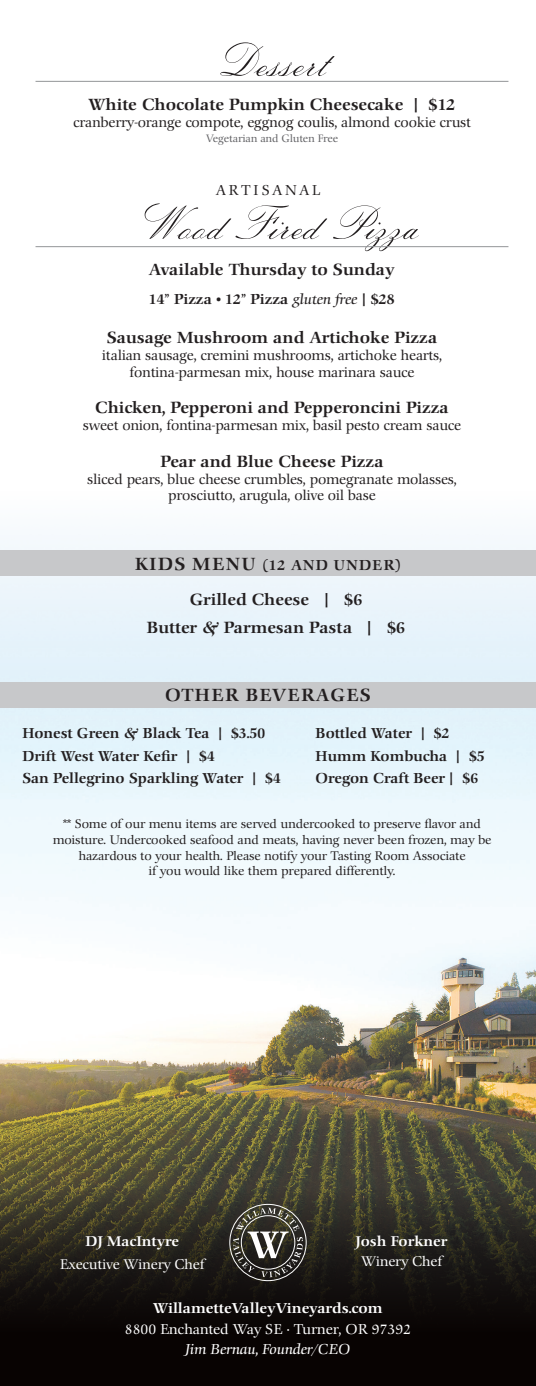
<style>
.page{position:relative;width:536px;height:1386px;background:#fff}
.page>*{position:absolute;margin:0;border:0;box-sizing:border-box;transform-origin:0 0}
.Section_Header{font:50.75px "Italian Script";color:#231f20}
.t1{font:500 17.15px "Comenius Antiqua";letter-spacing:.07em;color:#231f20}
.Pizza{font:500 15.75px "Comenius Antiqua";color:#231f20}
.Menu_Item{font:500 15.75px "Comenius Antiqua";color:#231f20}
.Description{font:14px "Comenius Antiqua";color:#231f20}
.Menu_Item-2{font:500 14px/22.8px "Comenius Antiqua";color:#231f20}
.t2{font:14px/20.3px "Comenius Antiqua";color:#fff;text-align:center}
.Menu_Item-3{font:500 14px "Comenius Antiqua";letter-spacing:.09em;color:#231f20}
.Description-2{font:14px "Comenius Antiqua";letter-spacing:.2em;color:#231f20}
.P-1{font:13.65px/23.1px "Comenius Antiqua";color:#fff;text-align:center}
.P-1-2{font:500 13.65px/19.6px "Comenius Antiqua";color:#fff;text-align:center}
.t3{font:12.25px "Comenius Antiqua";color:#231f20}
.Disclaimer{font:10.5px "Comenius Antiqua";color:#636366}
.s1{font-weight:400;font-style:italic}
.s2{font-size:17.15px}
.s3{font-weight:500}
.s4{font-weight:400}
.s5{font-style:italic}
</style>
<div class="page">
<div style="left:0;top:980px;width:536px;height:406px;background:#080302"></div>
<img style="left:0;top:538px;width:536px;height:773px">
<svg style="left:229px;top:1204px;width:78px;height:78px;background:#4f4d46"></svg>
<div style="left:0;top:551px;width:536px;height:25px;background:#c7c8ca"></div>
<div style="left:0;top:682px;width:536px;height:25px;background:#c7c8ca"></div>
<hr style="left:36px;top:81px;width:472px;height:1px;background:#939598">
<hr style="left:36px;top:246px;width:472px;height:1px;background:#939598">
<p class="Section_Header" style="left:209px;top:35px;width:118px">Dessert</p>
<p class="Menu_Item" style="left:88px;top:96px;width:368px">White Chocolate Pumpkin Cheesecake | $12</p>
<p class="Description" style="left:73px;top:115px;width:399px">cranberry-orange compote, eggnog coulis, almond cookie crust</p>
<p class="Disclaimer" style="left:206px;top:133px;width:133px">Vegetarian and Gluten Free</p>
<p class="Description-2" style="left:216px;top:182px;width:106px">ARTISANAL</p>
<p class="Section_Header" style="left:125px;top:198px;width:295px">Wood Fired Pizza</p>
<p class="Pizza" style="left:149px;top:261px;width:247px">Available Thursday to Sunday</p>
<p class="Menu_Item-2" style="left:149px;top:288px;width:247px">14” Pizza • 12” Pizza <span class="s1">gluten free</span> | $28</p>
<p class="Pizza" style="left:107px;top:329px;width:332px">Sausage Mushroom and Artichoke Pizza</p>
<p class="Description" style="left:102px;top:347px;width:341px">italian sausage, cremini mushrooms, artichoke hearts,</p>
<p class="Description" style="left:129px;top:364px;width:286px">fontina-parmesan mix, house marinara sauce</p>
<p class="Pizza" style="left:95px;top:399px;width:355px">Chicken, Pepperoni and Pepperoncini Pizza</p>
<p class="Description" style="left:83px;top:417px;width:379px">sweet onion, fontina-parmesan mix, basil pesto cream sauce</p>
<p class="Pizza" style="left:160px;top:452px;width:224px">Pear and Blue Cheese Pizza</p>
<p class="Description" style="left:87px;top:471px;width:371px">sliced pears, blue cheese crumbles, pomegranate molasses,</p>
<p class="Description" style="left:168px;top:488px;width:209px">prosciutto, arugula, olive oil base</p>
<p class="Menu_Item-3" style="left:135px;top:557px;width:267px"><span class="s2">KIDS MENU</span> (12 AND UNDER)</p>
<p class="Menu_Item" style="left:190px;top:591px;width:174px">Grilled Cheese | $6</p>
<p class="Menu_Item" style="left:147px;top:618px;width:259px">Butter &amp; Parmesan Pasta | $6</p>
<p class="t1" style="left:165px;top:686px;width:207px">OTHER BEVERAGES</p>
<p class="Menu_Item-2" style="left:22px;top:722px;width:244px">Honest Green &amp; Black Tea | $3.50</p>
<p class="Menu_Item-2" style="left:22px;top:745px;width:194px">Drift West Water Kefir | $4</p>
<p class="Menu_Item-2" style="left:22px;top:768px;width:260px">San Pellegrino Sparkling Water | $4</p>
<p class="Menu_Item-2" style="left:315px;top:722px;width:170px">Bottled Water | $2<br>Humm Kombucha | $5<br>Oregon Craft Beer | $6</p>
<p class="t3" style="left:63px;top:817px;width:419px"><span class="s3">**</span> Some of our menu items are served undercooked to preserve flavor and</p>
<p class="t3" style="left:53px;top:833px;width:440px">moisture. Undercooked seafood and meats, having never been frozen, may be</p>
<p class="t3" style="left:78px;top:848px;width:388px">hazardous to your health. Please notify your Tasting Room Associate</p>
<p class="t3" style="left:148px;top:864px;width:248px">if you would like them prepared differently.</p>
<p class="P-1" style="left:60px;top:1230px;width:145px"><span class="s3">DJ MacIntyre<br></span>Executive Winery Chef</p>
<p class="P-1-2" style="left:356px;top:1232px;width:93px">Josh Forkner<br><span class="s4">Winery Chef</span></p>
<p class="t2" style="left:125px;top:1299px;width:288px"><span class="s3">WillametteValleyVineyards.com<br></span>8800 Enchanted Way SE · Turner, OR 97392<br><span class="s5">Jim Bernau, Founder/CEO</span></p>
</div>
